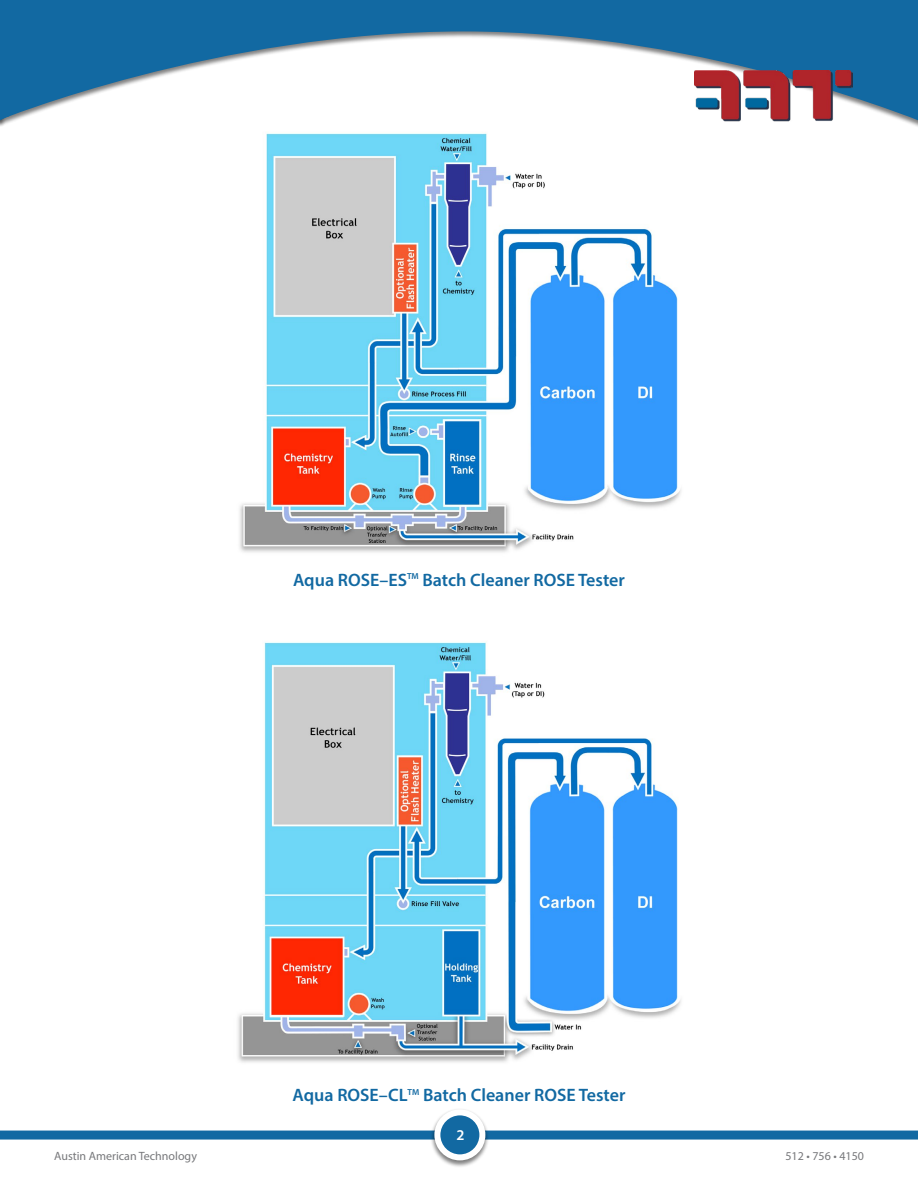
<style>
.page{position:relative;width:918px;height:1188px;background:#fff}
.page>*{position:absolute;margin:0;border:0;box-sizing:border-box;transform-origin:0 0}
.t1{font:600 18px "Myriad Pro";color:#1269a2}
.t2{font:600 15px "Myriad Pro";color:#fff}
.t3{font:12px "Myriad Pro";color:#77787b}
</style>
<div class="page">
<svg style="left:17px;top:0;width:901px;height:125px;fill:#1269a2"></svg>
<div style="left:0;top:1131px;width:918px;height:9px;background:#1269a2"></div>
<div style="left:430px;top:1108px;width:60px;height:60px;background:#000;opacity:.5"></div>
<div style="left:437px;top:1112px;width:45px;height:45px;background:#1269a2;border-radius:50%"></div>
<div style="left:434px;top:1109px;width:51px;height:51px;border:6px solid #fff;border-radius:50%"></div>
<div style="left:0;top:0;width:6px;height:133px;background:#000;opacity:.5"></div>
<img style="left:695px;top:70px;width:158px;height:52px">
<svg style="left:0;top:0;width:17px;height:125px;background:#1d6ea4"></svg>
<img style="left:230px;top:122px;width:460px;height:431px">
<img style="left:238px;top:641px;width:443px;height:422px">
<p class="t1" style="left:293px;top:568px;width:333px">Aqua ROSE–ES<sup>TM</sup> Batch Cleaner ROSE Tester</p>
<p class="t1" style="left:293px;top:1084px;width:334px">Aqua ROSE–CL<sup>TM</sup> Batch Cleaner ROSE Tester</p>
<p class="t2" style="left:456px;top:1125px;width:10px">2</p>
<p class="t3" style="left:54px;top:1149px;width:144px">Austin American Technology</p>
<p class="t3" style="left:785px;top:1149px;width:80px">512 • 756 • 4150</p>
</div>
